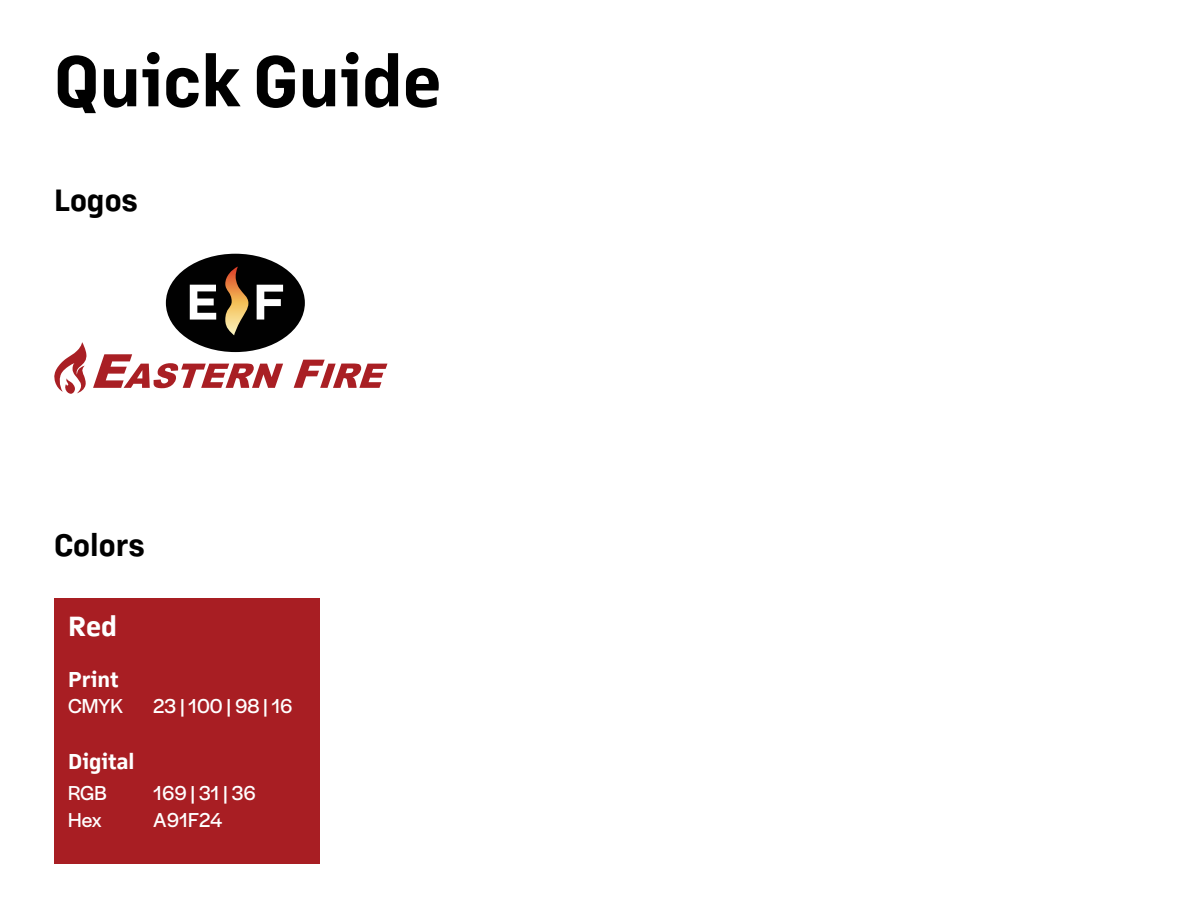
<style>
.page{position:relative;width:1188px;height:918px;background:#fff}
.page>*{position:absolute;margin:0;border:0;box-sizing:border-box;transform-origin:0 0}
.t1{font:700 69px "Margin MVB";color:#000}
.t2{font:700 30px "Margin MVB";color:#000}
.t3{font:700 27px "Margin MVB";color:#fff}
.t4{font:21px "Halyard Display";letter-spacing:-.01em;color:#fff}
.t5{font:700 21px "Margin MVB";color:#fff}
</style>
<div class="page">
<svg style="left:93px;top:354px;width:190px;height:35px"></svg>
<svg style="left:294px;top:360px;width:93px;height:28px"></svg>
<svg style="left:54px;top:342px;width:33px;height:52px"></svg>
<div style="left:166px;top:254px;width:139px;height:98px;background:#010101;border-radius:50%"></div>
<svg style="left:190px;top:285px;width:26px;height:35px"></svg>
<svg style="left:257px;top:285px;width:26px;height:35px"></svg>
<svg style="left:225px;top:267px;width:23px;height:68px"></svg>
<div style="left:54px;top:598px;width:266px;height:266px;background:#a81e23"></div>
<p class="t1" style="left:54px;top:33px;width:389px">Quick Guide</p>
<p class="t2" style="left:54px;top:179px;width:86px">Logos</p>
<p class="t2" style="left:54px;top:524px;width:92px">Colors</p>
<p class="t3" style="left:68px;top:608px;width:50px">Red</p>
<p class="t5" style="left:68px;top:665px;width:52px">Print</p>
<p class="t4" style="left:68px;top:691px;width:56px">CMYK</p>
<p class="t5" style="left:68px;top:746px;width:68px">Digital</p>
<p class="t4" style="left:68px;top:778px;width:40px">RGB</p>
<p class="t4" style="left:153px;top:691px;width:141px">23 | 100 | 98 | 16</p>
<p class="t4" style="left:153px;top:778px;width:104px">169 | 31 | 36</p>
<p class="t4" style="left:68px;top:805px;width:35px">Hex</p>
<p class="t4" style="left:153px;top:805px;width:71px">A91F24</p>
</div>
